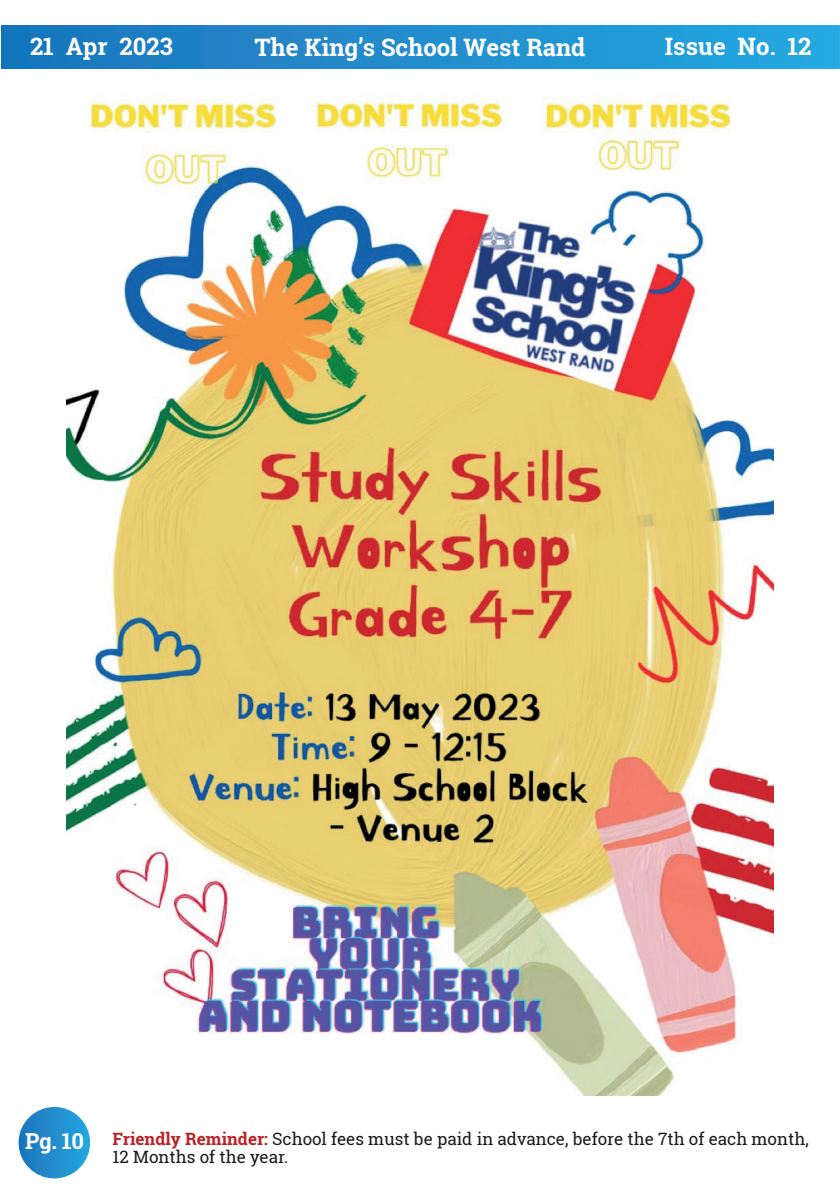
<style>
.page{position:relative;width:840px;height:1191px;background:#fff}
.page>*{position:absolute;margin:0;border:0;box-sizing:border-box;transform-origin:0 0}
.t1{font:700 24px "Roboto Slab";color:#fff}
.t2{font:700 22px "Roboto Slab";color:#fff}
.t3{font:17px/18.4px "Roboto Slab";color:#1a1c19}
.s1{font-weight:700;color:#bb2227}
</style>
<div class="page">
<svg style="left:18px;top:1106px;width:73px;height:73px;background:#2790ce"></svg>
<div style="left:17px;top:1105px;width:75px;height:75px;border:2px solid #fff;border-radius:50%"></div>
<svg style="left:1px;top:25px;width:838px;height:44px;background:#208ecd"></svg>
<img style="left:66px;top:95px;width:707px;height:1000px">
<h1 class="t1" style="left:30px;top:30px;width:144px">21 Apr 2023</h1>
<h1 class="t1" style="left:254px;top:31px;width:332px">The King’s School West Rand</h1>
<h1 class="t1" style="left:664px;top:30px;width:148px">Issue No. 12</h1>
<p class="t2" style="left:25px;top:1126px;width:60px">Pg. 10</p>
<p class="t3" style="left:113px;top:1129px;width:697px"><span class="s1">Friendly Reminder:</span> School fees must be paid in advance, before the 7th of each month,<br>12 Months of the year.</p>
</div>
